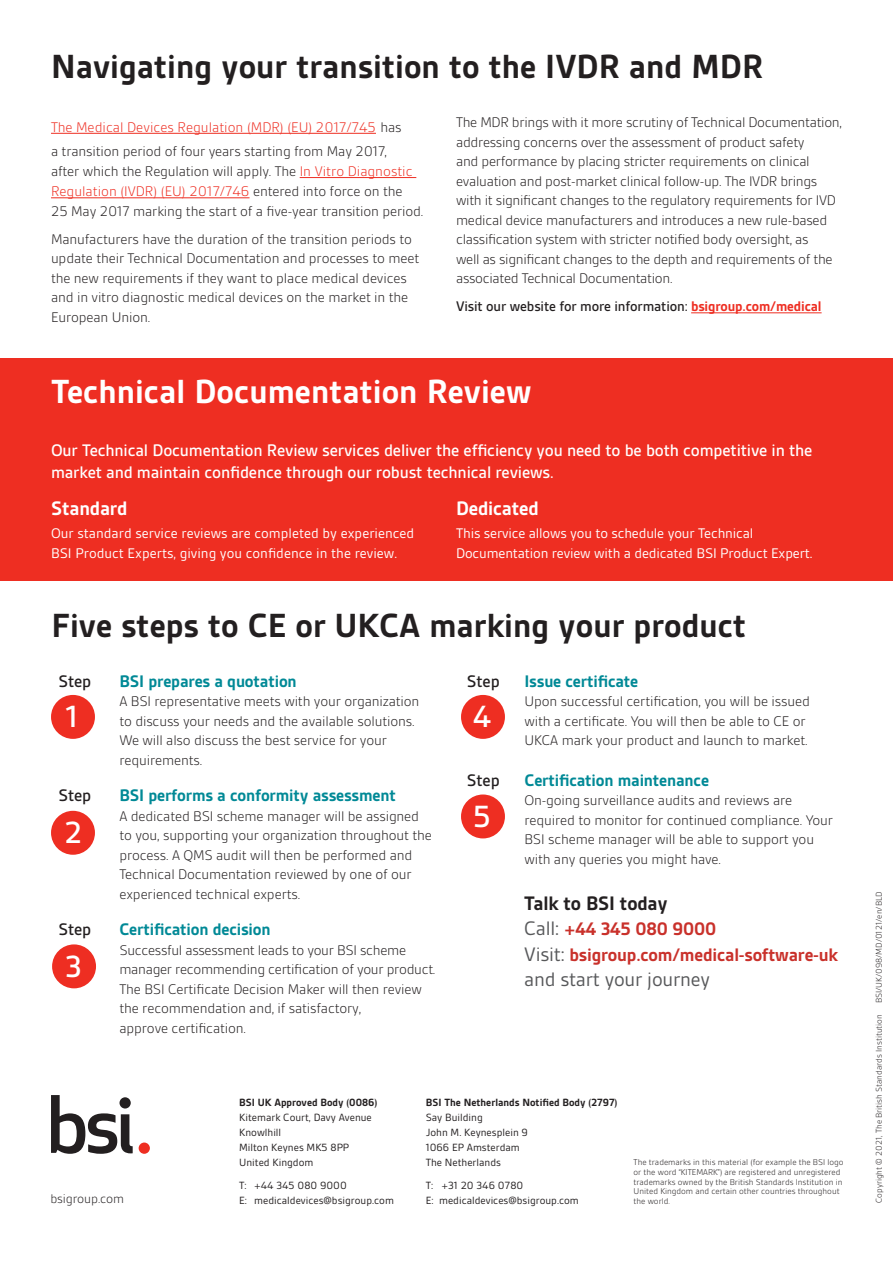
<style>
.page{position:relative;width:893px;height:1263px;background:#fff}
.page>*{position:absolute;margin:0;border:0;box-sizing:border-box;transform-origin:0 0}
.BSI_body_copy{font:700 36px "BSI Gesta";color:#231f20}
.BSI_body_copy-2{font:700 36px "BSI Gesta";color:#fff}
.MD_body_text_style{font:500 33px "BSI Gesta";color:#fff}
.t1{font:21px "BSI Gesta";letter-spacing:-.01em;color:#57585a}
.t2{font:700 21px "BSI Gesta";letter-spacing:-.01em;color:#231f20}
.MD_Secondary_sub_-_B{font:700 21px "BSI Gesta";letter-spacing:-.01em;color:#fff}
.MD_body_text_style-2{font:700 21px "BSI Gesta";letter-spacing:-.01em;color:#fff}
.t3{font:700 19.5px "BSI Gesta";letter-spacing:-.01em;color:#c9312b}
.MD_body_text_style-3{font:500 18px/22.5px "BSI Gesta";letter-spacing:-.01em;color:#fff}
.MD_body_text_style-4{font:700 18px "BSI Gesta";letter-spacing:-.01em;color:#008996}
.MD_body_text_style-5{font:500 18px "BSI Gesta";letter-spacing:-.01em;color:#231f20}
.MD_body_text_style-6{font:300 15px/19.5px "BSI Gesta";letter-spacing:-.01em;color:#231f20}
.MD_body_text_style-7{font:15px/19.5px "BSI Gesta";color:#fff}
.MD_body_text_style-8{font:500 15px "BSI Gesta";letter-spacing:-.01em;color:#231f20}
.MD_body_text_style-9{font:300 13.5px "BSI Gesta";letter-spacing:-.01em;color:#231f20}
.t4{font:11.25px/15px "BSI Gesta";color:#231f20}
.t5{font:700 11.25px "BSI Gesta";color:#231f20}
.t6{font:300 9px/9.8px "BSI Gesta";color:#231f20}
.s1{color:#ee2e22}
.s2{font-weight:700;color:#ee2e22}
.s3{font-weight:400;font-size:21px;color:#57585a}
.s4{font-weight:700}
</style>
<div class="page">
<svg style="left:51px;top:1095px;width:82px;height:59px"></svg>
<div style="left:139px;top:1142px;width:11px;height:12px;background:#ee2e22;border-radius:50%"></div>
<div style="left:0;top:358px;width:893px;height:223px;background:#ee2e22"></div>
<div style="left:51px;top:695px;width:44px;height:44px;background:#ee2e22;border-radius:50%"></div>
<div style="left:461px;top:695px;width:44px;height:44px;background:#ee2e22;border-radius:50%"></div>
<div style="left:461px;top:794px;width:44px;height:44px;background:#ee2e22;border-radius:50%"></div>
<div style="left:51px;top:811px;width:44px;height:44px;background:#ee2e22;border-radius:50%"></div>
<div style="left:52px;top:944px;width:44px;height:44px;background:#ee2e22;border-radius:50%"></div>
<hr style="left:51px;top:133px;width:325px;height:1px;background:#ee2e22">
<hr style="left:300px;top:177px;width:116px;height:1px;background:#ee2e22">
<hr style="left:51px;top:197px;width:199px;height:1px;background:#ee2e22">
<hr style="left:691px;top:312px;width:131px;height:1px;background:#ee2e22">
<p class="BSI_body_copy" style="left:51px;top:48px;width:714px">Navigating your transition to the IVDR and MDR</p>
<p class="MD_body_text_style-6" style="left:51px;top:115px;width:352px;line-height:24px"><span class="s1">The Medical Devices Regulation (MDR) (EU) 2017/745</span> has a transition period of four years starting from May 2017,</p>
<p class="MD_body_text_style-6" style="left:51px;top:161px;width:374px">after which the Regulation will apply. The <span class="s1">In Vitro Diagnostic<br>Regulation (IVDR) (EU) 2017/746</span> entered into force on the<br>25 May 2017 marking the start of a five-year transition period.</p>
<p class="MD_body_text_style-6" style="left:51px;top:229px;width:370px">Manufacturers have the duration of the transition periods to update their Technical Documentation and processes to meet the new requirements if they want to place medical devices and in vitro diagnostic medical devices on the market in the European Union.</p>
<p class="MD_body_text_style-6" style="left:456px;top:113px;width:387px">The MDR brings with it more scrutiny of Technical Documentation, addressing concerns over the assessment of product safety<br>and performance by placing stricter requirements on clinical evaluation and post-market clinical follow-up. The IVDR brings with it significant changes to the regulatory requirements for IVD medical device manufacturers and introduces a new rule-based classification system with stricter notified body oversight, as<br>well as significant changes to the depth and requirements of the associated Technical Documentation.</p>
<p class="MD_body_text_style-8" style="left:456px;top:299px;width:367px">Visit our website for more information: <span class="s2">bsigroup.com/medical</span></p>
<p class="BSI_body_copy-2" style="left:51px;top:373px;width:482px">Technical Documentation Review</p>
<p class="MD_body_text_style-3" style="left:51px;top:439px;width:763px">Our Technical Documentation Review services deliver the efficiency you need to be both competitive in the market and maintain confidence through our robust technical reviews.</p>
<p class="MD_body_text_style-2" style="left:51px;top:497px;width:78px">Standard</p>
<p class="MD_body_text_style-7" style="left:51px;top:524px;width:365px">Our standard service reviews are completed by experienced<br>BSI Product Experts, giving you confidence in the review.</p>
<p class="MD_Secondary_sub_-_B" style="left:456px;top:497px;width:84px">Dedicated</p>
<p class="MD_body_text_style-7" style="left:456px;top:524px;width:358px">This service allows you to schedule your Technical<br>Documentation review with a dedicated BSI Product Expert.</p>
<p class="BSI_body_copy" style="left:51px;top:607px;width:696px">Five steps to CE or UKCA marking your product</p>
<p class="MD_body_text_style-5" style="left:58px;top:671px;width:34px">Step</p>
<p class="MD_body_text_style-4" style="left:119px;top:671px;width:179px">BSI prepares a quotation</p>
<p class="MD_body_text_style-6" style="left:119px;top:691px;width:301px">A BSI representative meets with your organization to discuss your needs and the available solutions.<br>We will also discuss the best service for your requirements.</p>
<p class="MD_body_text_style-5" style="left:58px;top:786px;width:34px">Step</p>
<p class="MD_body_text_style-4" style="left:119px;top:786px;width:278px">BSI performs a conformity assessment</p>
<p class="MD_body_text_style-6" style="left:119px;top:806px;width:314px">A dedicated BSI scheme manager will be assigned to you, supporting your organization throughout the process. A QMS audit will then be performed and Technical Documentation reviewed by one of our experienced technical experts.</p>
<p class="MD_body_text_style-5" style="left:58px;top:920px;width:34px">Step</p>
<p class="MD_body_text_style-4" style="left:119px;top:920px;width:153px">Certification decision</p>
<p class="MD_body_text_style-6" style="left:119px;top:940px;width:317px">Successful assessment leads to your BSI scheme manager recommending certification of your product.<br>The BSI Certificate Decision Maker will then review the recommendation and, if satisfactory,<br>approve certification.</p>
<p class="MD_body_text_style-5" style="left:467px;top:671px;width:34px">Step</p>
<p class="MD_body_text_style-4" style="left:524px;top:671px;width:115px">Issue certificate</p>
<p class="MD_body_text_style-6" style="left:524px;top:691px;width:287px">Upon successful certification, you will be issued with a certificate. You will then be able to CE or<br>UKCA mark your product and launch to market.</p>
<p class="MD_body_text_style-5" style="left:467px;top:771px;width:34px">Step</p>
<p class="MD_body_text_style-4" style="left:524px;top:771px;width:186px">Certification maintenance</p>
<p class="MD_body_text_style-6" style="left:524px;top:791px;width:310px">On-going surveillance audits and reviews are required to monitor for continued compliance. Your BSI scheme manager will be able to support you with any queries you might have.</p>
<p class="t2" style="left:524px;top:892px;width:145px">Talk to BSI today</p>
<p class="t3" style="left:524px;top:919px;width:193px"><span class="s3">Call:</span> +44 345 080 9000</p>
<p class="t3" style="left:524px;top:944px;width:315px"><span class="s3">Visit:</span> bsigroup.com/medical-software-uk</p>
<p class="t1" style="left:524px;top:969px;width:187px">and start your journey</p>
<p class="MD_body_text_style" style="left:66px;top:699px;width:14px">1</p>
<p class="MD_body_text_style" style="left:473px;top:699px;width:20px">4</p>
<p class="MD_body_text_style" style="left:473px;top:799px;width:19px">5</p>
<p class="MD_body_text_style" style="left:64px;top:815px;width:20px">2</p>
<p class="MD_body_text_style" style="left:65px;top:949px;width:18px">3</p>
<p class="MD_body_text_style-9" style="left:50px;top:1192px;width:75px">bsigroup.com</p>
<p class="t4" style="left:239px;top:1094px;width:140px"><span class="s4">BSI UK Approved Body (0086)<br></span>Kitemark Court, Davy Avenue<br>Knowlhill<br>Milton Keynes MK5 8PP<br>United Kingdom</p>
<p class="t4" style="left:239px;top:1178px;width:156px">T: +44 345 080 9000<br>E: medicaldevices@bsigroup.com</p>
<p class="t5" style="left:426px;top:1096px;width:193px">BSI The Netherlands Notified Body (2797)</p>
<p class="t4" style="left:426px;top:1109px;width:58px">Say Building</p>
<p class="t4" style="left:426px;top:1124px;width:104px">John M. Keynesplein 9</p>
<p class="t4" style="left:426px;top:1139px;width:96px">1066 EP Amsterdam</p>
<p class="t4" style="left:426px;top:1154px;width:77px">The Netherlands</p>
<p class="t4" style="left:426px;top:1178px;width:99px">T: +31 20 346 0780</p>
<p class="t4" style="left:426px;top:1193px;width:155px">E: medicaldevices@bsigroup.com</p>
<p class="t6" style="left:634px;top:1157px;width:211px">The trademarks in this material (for example the BSI logo or the word “KITEMARK”) are registered and unregistered trademarks owned by the British Standards Institution in United Kingdom and certain other countries throughout the world.</p>
<p class="t6" style="left:874px;top:1203px;width:313px;rotate:-90deg">Copyright © 2021, The British Standards Institution BSI/UK/098/MD/0121/en/BLD</p>
</div>
